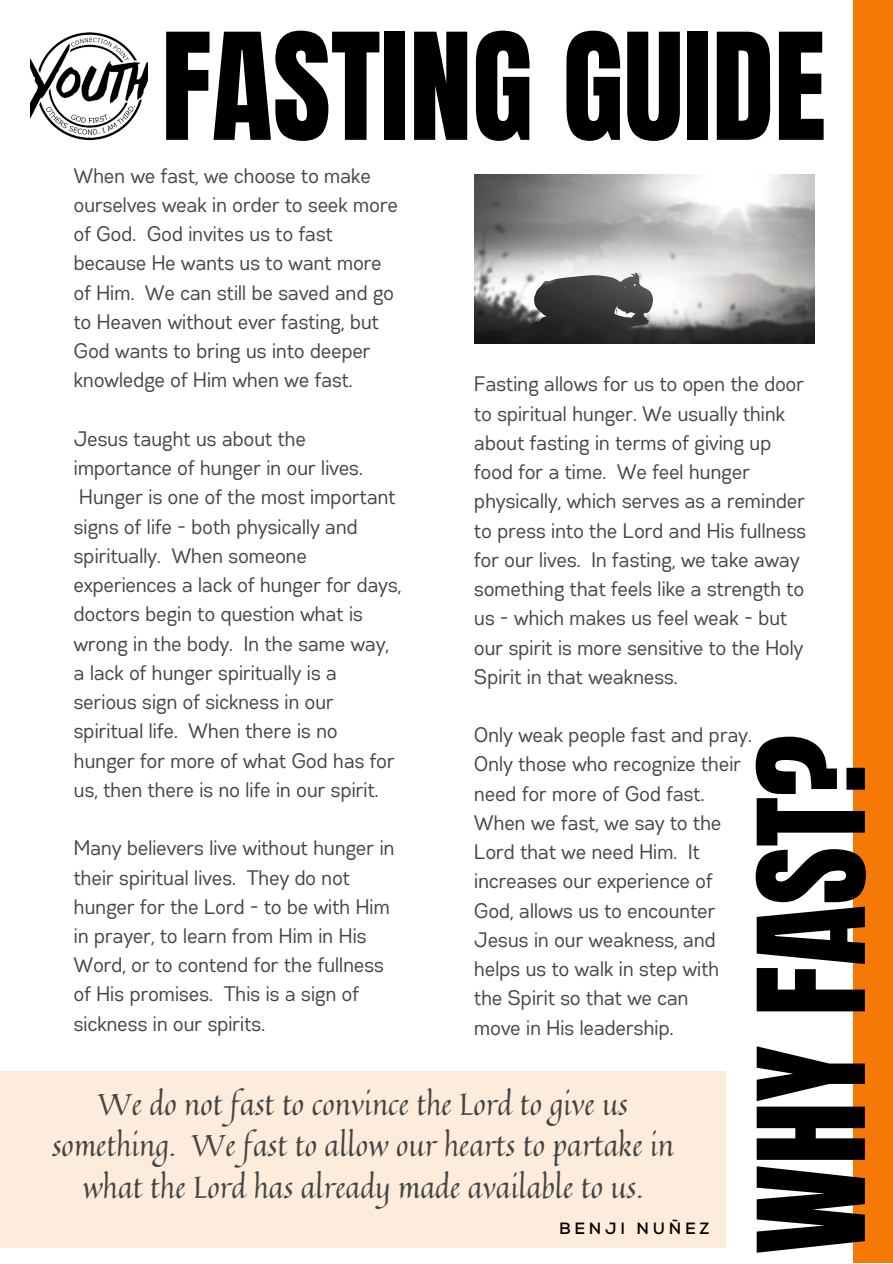
<style>
.page{position:relative;width:893px;height:1264px;background:#fff}
.page>*{position:absolute;margin:0;border:0;box-sizing:border-box;transform-origin:0 0}
.t1{font:125.85px "Anton";color:#000}
.t2{font:30px/41.5px "Quintessential";color:#444645;text-align:center}
.t3{font:21px/29.2px "Gabriel Sans Cond";color:#444645}
.t4{font:700 16.35px "Nexa";letter-spacing:.225em;color:#000}
</style>
<div class="page">
<img style="left:474px;top:175px;width:340px;height:168px">
<div style="left:853px;top:0;width:39px;height:1262px;background:#f47907"></div>
<div style="left:0;top:1071px;width:725px;height:176px;background:#fdebdb"></div>
<img style="left:31px;top:32px;width:117px;height:109px">
<h1 class="t1" style="left:161px;top:-3px;width:666px">FASTING GUIDE</h1>
<p class="t3" style="left:74px;top:162px;width:325px">When we fast, we choose to make ourselves weak in order to seek more of God. God invites us to fast because He wants us to want more of Him. We can still be saved and go to Heaven without ever fasting, but<br>God wants to bring us into deeper knowledge of Him when we fast.</p>
<p class="t3" style="left:74px;top:425px;width:329px">Jesus taught us about the importance of hunger in our lives.<br>Hunger is one of the most important signs of life - both physically and spiritually. When someone experiences a lack of hunger for days, doctors begin to question what is wrong in the body. In the same way, a lack of hunger spiritually is a serious sign of sickness in our spiritual life. When there is no hunger for more of what God has for us, then there is no life in our spirit.</p>
<p class="t3" style="left:74px;top:834px;width:322px">Many believers live without hunger in their spiritual lives. They do not hunger for the Lord - to be with Him in prayer, to learn from Him in His<br>Word, or to contend for the fullness of His promises. This is a sign of sickness in our spirits.</p>
<p class="t3" style="left:474px;top:370px;width:333px">Fasting allows for us to open the door to spiritual hunger. We usually think about fasting in terms of giving up food for a time. We feel hunger physically, which serves as a reminder to press into the Lord and His fullness for our lives. In fasting, we take away something that feels like a strength to us - which makes us feel weak - but our spirit is more sensitive to the Holy Spirit in that weakness.</p>
<p class="t3" style="left:474px;top:721px;width:279px">Only weak people fast and pray.<br>Only those who recognize their need for more of God fast.<br>When we fast, we say to the<br>Lord that we need Him. It increases our experience of<br>God, allows us to encounter<br>Jesus in our weakness, and helps us to walk in step with the Spirit so that we can<br>move in His leadership.</p>
<h1 class="t1" style="left:721px;top:1254px;width:521px;rotate:-90deg">WHY FAST?</h1>
<h2 class="t2" style="left:52px;top:1082px;width:623px">We do not fast to convince the Lord to give us something. We fast to allow our hearts to partake in what the Lord has already made available to us.</h2>
<p class="t4" style="left:559px;top:1218px;width:152px">BENJI NUÑEZ</p>
</div>
